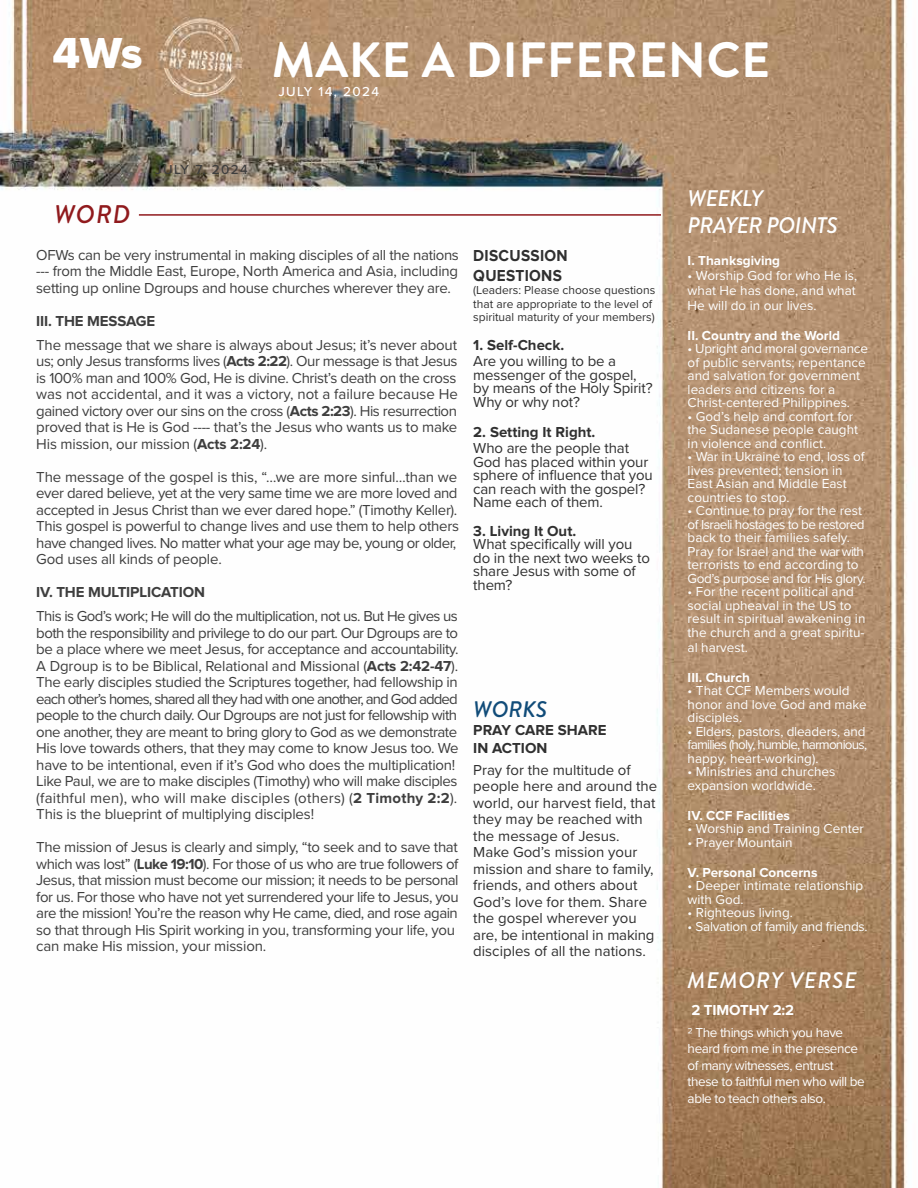
<style>
.page{position:relative;width:918px;height:1188px;background:#fff}
.page>*{position:absolute;margin:0;border:0;box-sizing:border-box;transform-origin:0 0}
.t1{font:700 49.5px "Brandon Grotesque";letter-spacing:.01em;color:#fff}
.t2{font:45px "Proxima Nova Extrabld";color:#fff}
.t3{font:italic 500 25.5px "Brandon Grotesque";color:#901a1d}
.t4{font:italic 500 22.5px/27px "Brandon Grotesque";letter-spacing:-.02em;color:#fff}
.t5{font:italic 500 22.5px "Brandon Grotesque";letter-spacing:.04em;color:#fff}
.t6{font:italic 500 22.5px "Brandon Grotesque";color:#114c79}
.t7{font:700 16.5px/19.5px "Proxima Nova";letter-spacing:.02em;color:#303030;scale:.93 1}
.t8{font:15px/16.5px "Proxima Nova";letter-spacing:-.025em;color:#3e3e3e}
.t9{font:15px/16.5px "Proxima Nova";letter-spacing:-.01em;color:#303030}
.t10{font:700 15px/18px "Proxima Nova";color:#303030}
.t11{font:700 15px "Proxima Nova";letter-spacing:-.01em;color:#3e3e3e}
.t12{font:700 15px "Proxima Nova";letter-spacing:-.01em;color:#fff}
.t13{font:13.5px/13.5px "Proxima Nova";color:#fff}
.t14{font:13.5px/16.5px "Proxima Nova";letter-spacing:-.03em;color:#fff}
.t15{font:700 13.5px "Proxima Nova";color:#fff}
.t16{font:13.5px "Proxima Nova";letter-spacing:-.02em;color:#fff}
.t17{font:500 13.5px "Proxima Nova";letter-spacing:.1em;color:#fff}
.t18{font:500 13.5px "Proxima Nova";letter-spacing:.1em;color:#3e3e3e}
.t19{font:12px/13.5px "Proxima Nova";color:#303030}
.s1{font-weight:700}
</style>
<div class="page">
<img style="left:0;top:0;width:907px;height:1188px">
<hr style="left:139px;top:214px;width:522px;height:2px;background:#901a1d">
<h2 class="t2" style="left:52px;top:27px;width:92px">4Ws</h2>
<h1 class="t1" style="left:272px;top:25px;width:500px">MAKE A DIFFERENCE</h1>
<p class="t17" style="left:278px;top:81px;width:102px">JULY 14, 2024</p>
<p class="t18" style="left:155px;top:159px;width:94px">JULY 7, 2024</p>
<h3 class="t3" style="left:54px;top:196px;width:78px">WORD</h3>
<p class="t8" style="left:36px;top:246px;width:424px;text-align:justify">OFWs can be very instrumental in making disciples of all the nations --- from the Middle East, Europe, North America and Asia, including setting up online Dgroups and house churches wherever they are.</p>
<p class="t11" style="left:36px;top:314px;width:120px">III. THE MESSAGE</p>
<p class="t8" style="left:36px;top:336px;width:423px;text-align:justify">The message that we share is always about Jesus; it’s never about us; only Jesus transforms lives (<span class="s1">Acts 2:22</span>). Our message is that Jesus is 100% man and 100% God, He is divine. Christ’s death on the cross was not accidental, and it was a victory, not a failure because He gained victory over our sins on the cross (<span class="s1">Acts 2:23</span>). His resurrection proved that is He is God ---- that’s the Jesus who wants us to make His mission, our mission (<span class="s1">Acts 2:24</span>).</p>
<p class="t8" style="left:36px;top:468px;width:424px">The message of the gospel is this, “…we are more sinful…than we ever dared believe, yet at the very same time we are more loved and accepted in Jesus Christ than we ever dared hope.” (Timothy Keller).<br>This gospel is powerful to change lives and use them to help others have changed lives. No matter what your age may be, young or older, God uses all kinds of people.</p>
<p class="t11" style="left:36px;top:586px;width:170px">IV. THE MULTIPLICATION</p>
<p class="t8" style="left:36px;top:607px;width:424px">This is God’s work; He will do the multiplication, not us. But He gives us both the responsibility and privilege to do our part. Our Dgroups are to be a place where we meet Jesus, for acceptance and accountability.<br>A Dgroup is to be Biblical, Relational and Missional (<span class="s1">Acts 2:42-47</span>).<br>The early disciples studied the Scriptures together, had fellowship in each other’s homes, shared all they had with one another, and God added people to the church daily. Our Dgroups are not just for fellowship with one another, they are meant to bring glory to God as we demonstrate His love towards others, that they may come to know Jesus too. We have to be intentional, even if it’s God who does the multiplication!<br>Like Paul, we are to make disciples (Timothy) who will make disciples (faithful men), who will make disciples (others) (<span class="s1">2 Timothy 2:2</span>).<br>This is the blueprint of multiplying disciples!</p>
<p class="t8" style="left:36px;top:838px;width:424px">The mission of Jesus is clearly and simply, “to seek and to save that which was lost” (<span class="s1">Luke 19:10</span>). For those of us who are true followers of Jesus, that mission must become our mission; it needs to be personal for us. For those who have not yet surrendered your life to Jesus, you are the mission! You’re the reason why He came, died, and rose again so that through His Spirit working in you, transforming your life, you can make His mission, your mission.</p>
<p class="t7" style="left:473px;top:247px;width:103px">DISCUSSION<br>QUESTIONS</p>
<p class="t19" style="left:473px;top:283px;width:184px">(Leaders: Please choose questions that are appropriate to the level of spiritual maturity of your members)</p>
<p class="t10" style="left:473px;top:336px;width:93px">1. Self-Check.</p>
<p class="t9" style="left:473px;top:354px;width:181px;line-height:13.5px">Are you willing to be a messenger of the gospel, by means of the Holy Spirit?<br>Why or why not?</p>
<p class="t10" style="left:473px;top:423px;width:124px">2. Setting It Right.</p>
<p class="t9" style="left:473px;top:441px;width:181px;line-height:13.5px">Who are the people that<br>God has placed within your sphere of influence that you can reach with the gospel?<br>Name each of them.</p>
<p class="t10" style="left:473px;top:522px;width:104px">3. Living It Out.</p>
<p class="t9" style="left:473px;top:537px;width:178px;line-height:13.5px">What specifically will you do in the next two weeks to share Jesus with some of them?</p>
<h3 class="t6" style="left:473px;top:693px;width:75px">WORKS</h3>
<p class="t10" style="left:473px;top:721px;width:135px">PRAY CARE SHARE<br>IN ACTION</p>
<p class="t9" style="left:473px;top:761px;width:186px">Pray for the multitude of people here and around the world, our harvest field, that they may be reached with the message of Jesus.<br>Make God’s mission your mission and share to family, friends, and others about<br>God’s love for them. Share the gospel wherever you are, be intentional in making disciples of all the nations.</p>
<h3 class="t4" style="left:688px;top:185px;width:152px">WEEKLY<br>PRAYER POINTS</h3>
<p class="t15" style="left:688px;top:254px;width:94px">I. Thanksgiving</p>
<p class="t13" style="left:688px;top:267px;width:171px;line-height:15px;text-align:justify">• Worship God for who He is, what He has done, and what He will do in our lives.</p>
<p class="t15" style="left:688px;top:329px;width:154px">II. Country and the World</p>
<p class="t13" style="left:688px;top:342px;width:182px">• Upright and moral governance of public servants; repentance and salvation for government leaders and citizens for a<br>Christ-centered Philippines.</p>
<p class="t13" style="left:688px;top:409px;width:172px">• God’s help and comfort for the Sudanese people caught in violence and conflict.</p>
<p class="t13" style="left:688px;top:450px;width:178px">• War in Ukraine to end, loss of lives prevented; tension in<br>East Asian and Middle East countries to stop.</p>
<p class="t13" style="left:688px;top:504px;width:179px">• Continue to pray for the rest of Israeli hostages to be restored back to their families safely.<br>Pray for Israel and the war with terrorists to end according to<br>God’s purpose and for His glory.</p>
<p class="t13" style="left:688px;top:585px;width:179px">• For the recent political and social upheaval in the US to result in spiritual awakening in the church and a great spiritu-</p>
<p class="t13" style="left:688px;top:640px;width:62px">al harvest.</p>
<p class="t15" style="left:688px;top:671px;width:64px">III. Church</p>
<p class="t13" style="left:688px;top:684px;width:181px">• That CCF Members would honor and love God and make disciples.</p>
<p class="t13" style="left:688px;top:724px;width:181px">• Elders, pastors, dleaders, and families (holy, humble, harmonious, happy, heart-working).</p>
<p class="t13" style="left:688px;top:765px;width:149px">• Ministries and churches expansion worldwide.</p>
<p class="t15" style="left:688px;top:809px;width:104px">IV. CCF Facilities</p>
<p class="t13" style="left:688px;top:822px;width:178px">• Worship and Training Center</p>
<p class="t13" style="left:688px;top:835px;width:107px">• Prayer Mountain</p>
<p class="t15" style="left:688px;top:866px;width:131px">V. Personal Concerns</p>
<p class="t13" style="left:688px;top:879px;width:177px">• Deeper intimate relationship with God.</p>
<p class="t13" style="left:688px;top:906px;width:107px">• Righteous living.</p>
<p class="t16" style="left:688px;top:916px;width:182px">• Salvation of family and friends.</p>
<h3 class="t5" style="left:688px;top:964px;width:171px">MEMORY VERSE</h3>
<p class="t12" style="left:691px;top:1003px;width:104px">2 TIMOTHY 2:2</p>
<p class="t14" style="left:688px;top:1023px;width:179px">2 The things which you have heard from me in the presence of many witnesses, entrust these to faithful men who will be able to teach others also.</p>
</div>
